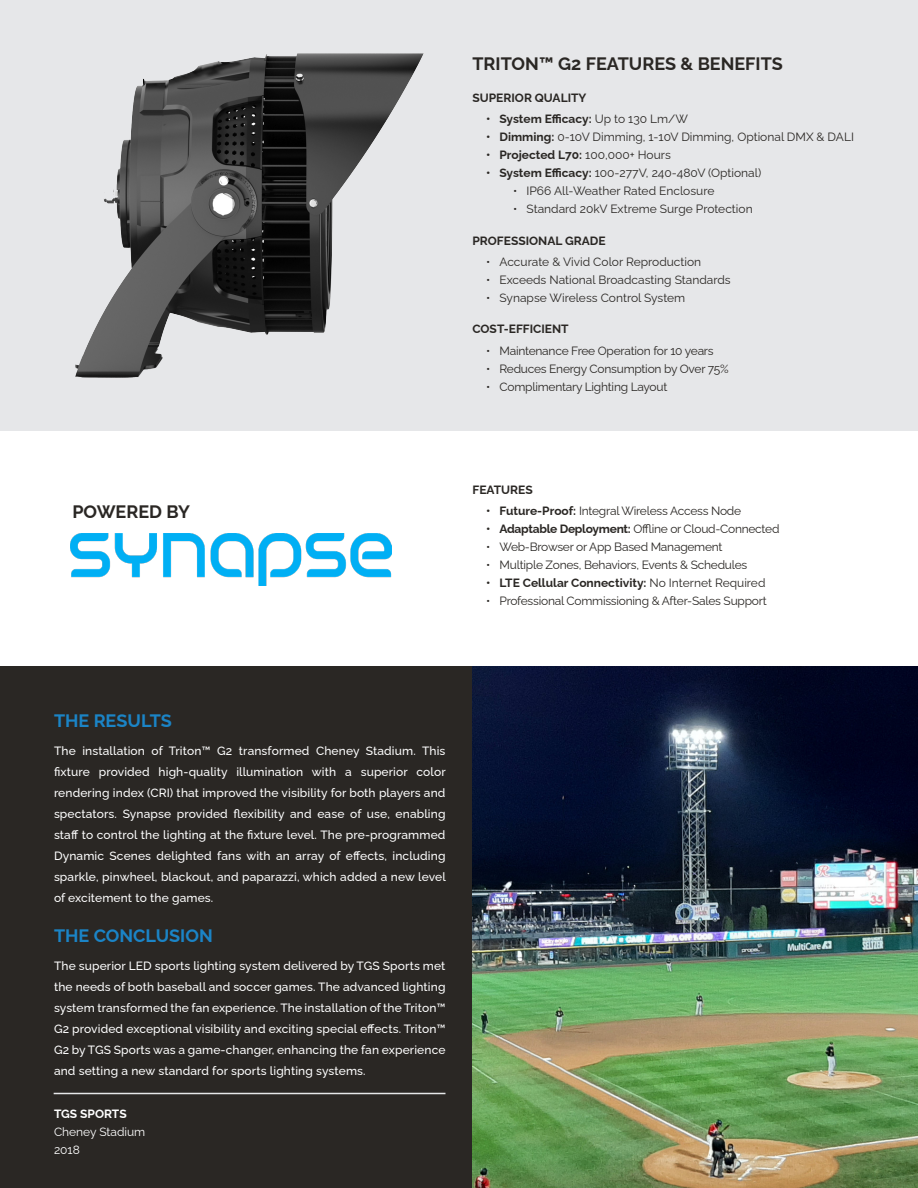
<style>
.page{position:relative;width:918px;height:1188px;background:#fff}
.page>*{position:absolute;margin:0;border:0;box-sizing:border-box;transform-origin:0 0}
.t1{font:700 18px "Raleway";color:#2a2724}
.t2{font:700 18px "Raleway";color:#1b84c6}
.t3{font:500 12px/21px "Raleway";letter-spacing:.01em;color:#fff;text-align:justify}
.t4{font:12px "Raleway";letter-spacing:-.02em;color:#2a2724}
.t5{font:12px "Raleway";color:#2a2724}
.t6{font:700 12px "Raleway";color:#2a2724}
.t7{font:12px "Raleway";color:#fff}
.t8{font:700 12px "Raleway";color:#fff}
.s1{font-weight:400}
.s2{font-weight:700}
</style>
<div class="page">
<div style="left:0;top:666px;width:918px;height:522px;background:#2a2724"></div>
<hr style="left:54px;top:1093px;width:391px;height:1px;background:#e6e7e9">
<div style="left:0;top:0;width:918px;height:431px;background:#e6e7e9"></div>
<img style="left:472px;top:666px;width:446px;height:522px">
<img style="left:76px;top:54px;width:347px;height:323px">
<img style="left:71px;top:534px;width:321px;height:52px">
<p class="t1" style="left:72px;top:497px;width:119px">POWERED BY</p>
<p class="t1" style="left:472px;top:50px;width:312px">TRITON™ G2 FEATURES &amp; BENEFITS</p>
<p class="t6" style="left:472px;top:88px;width:115px">SUPERIOR QUALITY</p>
<p class="t6" style="left:486px;top:109px;width:204px">• System Efficacy: <span class="s1">Up to 130 Lm/W</span></p>
<p class="t5" style="left:486px;top:127px;width:370px"><span class="s2">• Dimming:</span> 0-10V Dimming, 1-10V Dimming, Optional DMX &amp; DALI</p>
<p class="t6" style="left:486px;top:145px;width:186px">• Projected L70: <span class="s1">100,000+ Hours</span></p>
<p class="t5" style="left:486px;top:163px;width:277px"><span class="s2">• System Efficacy:</span> 100-277V, 240-480V (Optional)</p>
<p class="t5" style="left:513px;top:181px;width:203px">• IP66 All-Weather Rated Enclosure</p>
<p class="t5" style="left:513px;top:199px;width:241px">• Standard 20kV Extreme Surge Protection</p>
<p class="t6" style="left:472px;top:231px;width:135px">PROFESSIONAL GRADE</p>
<p class="t5" style="left:486px;top:252px;width:217px">• Accurate &amp; Vivid Color Reproduction</p>
<p class="t5" style="left:486px;top:270px;width:246px">• Exceeds National Broadcasting Standards</p>
<p class="t5" style="left:486px;top:288px;width:201px">• Synapse Wireless Control System</p>
<p class="t6" style="left:472px;top:320px;width:98px">COST-EFFICIENT</p>
<p class="t4" style="left:486px;top:341px;width:229px">• Maintenance Free Operation for 10 years</p>
<p class="t4" style="left:486px;top:359px;width:244px">• Reduces Energy Consumption by Over 75%</p>
<p class="t4" style="left:486px;top:377px;width:183px">• Complimentary Lighting Layout</p>
<p class="t6" style="left:472px;top:480px;width:62px">FEATURES</p>
<p class="t4" style="left:486px;top:501px;width:257px"><span class="s2">• Future-Proof:</span> Integral Wireless Access Node</p>
<p class="t4" style="left:486px;top:519px;width:295px"><span class="s2">• Adaptable Deployment:</span> Offline or Cloud-Connected</p>
<p class="t4" style="left:486px;top:537px;width:238px">• Web-Browser or App Based Management</p>
<p class="t4" style="left:486px;top:555px;width:263px">• Multiple Zones, Behaviors, Events &amp; Schedules</p>
<p class="t6" style="left:486px;top:573px;width:281px">• LTE Cellular Connectivity: <span class="s1">No Internet Required</span></p>
<p class="t4" style="left:486px;top:591px;width:282px">• Professional Commissioning &amp; After-Sales Support</p>
<p class="t2" style="left:54px;top:706px;width:119px">THE RESULTS</p>
<p class="t3" style="left:54px;top:738px;width:393px">The installation of Triton™ G2 transformed Cheney Stadium. This fixture provided high-quality illumination with a superior color rendering index (CRI) that improved the visibility for both players and spectators. Synapse provided flexibility and ease of use, enabling staff to control the lighting at the fixture level. The pre-programmed Dynamic Scenes delighted fans with an array of effects, including sparkle, pinwheel, blackout, and paparazzi, which added a new level of excitement to the games.</p>
<p class="t2" style="left:54px;top:921px;width:160px">THE CONCLUSION</p>
<p class="t3" style="left:54px;top:954px;width:393px">The superior LED sports lighting system delivered by TGS Sports met the needs of both baseball and soccer games. The advanced lighting system transformed the fan experience. The installation of the Triton™ G2 provided exceptional visibility and exciting special effects. Triton™ G2 by TGS Sports was a game-changer, enhancing the fan experience and setting a new standard for sports lighting systems.</p>
<p class="t8" style="left:54px;top:1104px;width:74px">TGS SPORTS</p>
<p class="t7" style="left:54px;top:1122px;width:93px">Cheney Stadium</p>
<p class="t7" style="left:54px;top:1140px;width:27px">2018</p>
</div>
